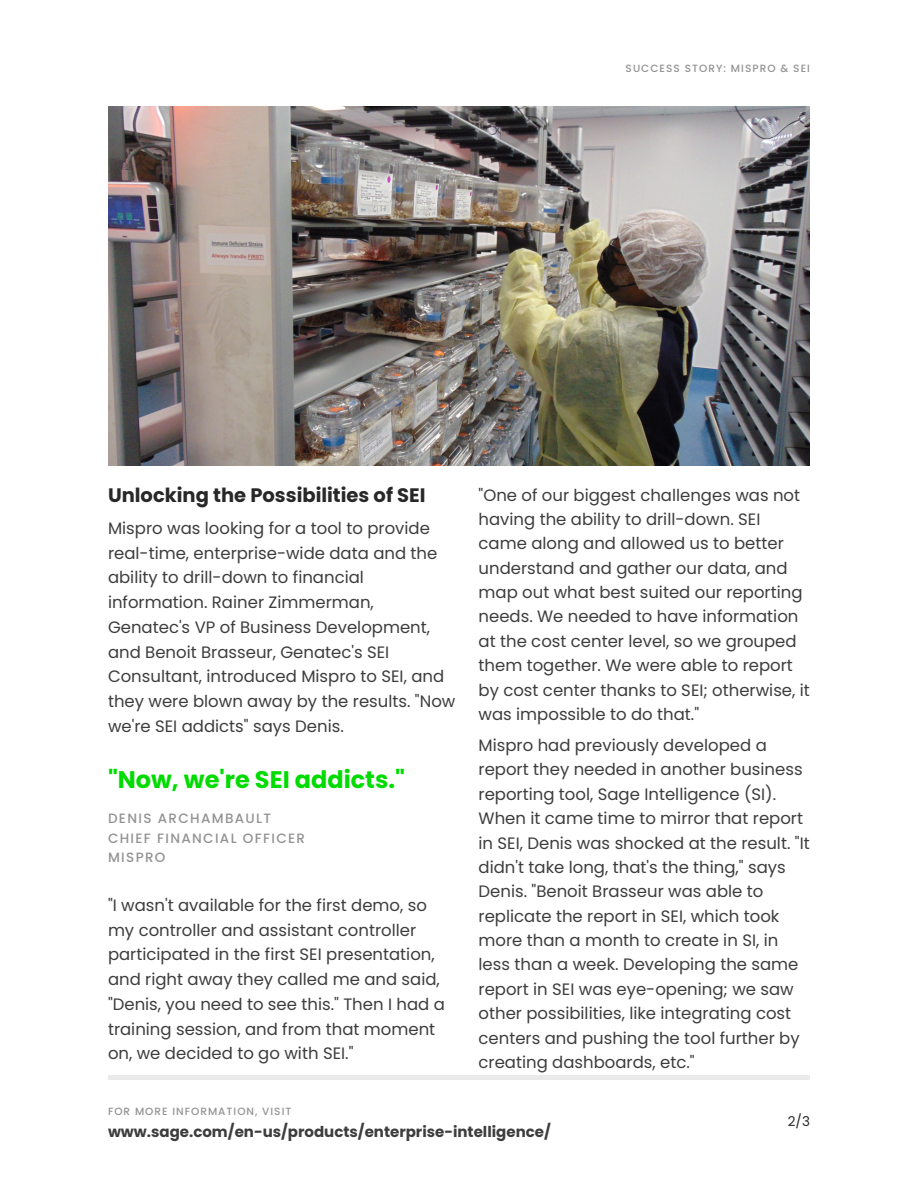
<style>
.page{position:relative;width:918px;height:1188px;background:#fff}
.page>*{position:absolute;margin:0;border:0;box-sizing:border-box;transform-origin:0 0}
.t1{font:700 24px "Poppins";color:#00db00}
.t2{font:700 19.5px "Poppins";color:#282828}
.t3{font:16.5px/24.5px "Poppins";color:#3d3d3d}
.t4{font:700 15px "Poppins";color:#3d3d3d}
.t5{font:500 13.5px/19.2px "Poppins";letter-spacing:.1em;color:#939393}
.t6{font:13.5px "Poppins";color:#282828}
.t7{font:500 10.5px "Poppins";letter-spacing:.095em;color:#939393}
</style>
<div class="page">
<hr style="left:108px;top:1075px;width:702px;height:4px;background:#eaeaea">
<img style="left:108px;top:107px;width:702px;height:358px">
<p class="t7" style="left:626px;top:61px;width:186px">SUCCESS STORY: MISPRO &amp; SEI</p>
<p class="t2" style="left:108px;top:482px;width:319px">Unlocking the Possibilities of SEI</p>
<p class="t3" style="left:108px;top:516px;width:349px">Mispro was looking for a tool to provide real-time, enterprise-wide data and the ability to drill-down to financial information. Rainer Zimmerman, Genatec's VP of Business Development, and Benoit Brasseur, Genatec's SEI Consultant, introduced Mispro to SEI, and they were blown away by the results. "Now we're SEI addicts" says Denis.</p>
<h1 class="t1" style="left:108px;top:763px;width:299px">"Now, we're SEI addicts."</h1>
<p class="t5" style="left:108px;top:809px;width:199px">DENIS ARCHAMBAULT<br>CHIEF FINANCIAL OFFICER<br>MISPRO</p>
<p class="t3" style="left:108px;top:893px;width:338px">"I wasn't available for the first demo, so my controller and assistant controller participated in the first SEI presentation, and right away they called me and said, "Denis, you need to see this." Then I had a training session, and from that moment on, we decided to go with SEI."</p>
<p class="t3" style="left:479px;top:483px;width:333px">"One of our biggest challenges was not having the ability to drill-down. SEI came along and allowed us to better understand and gather our data, and map out what best suited our reporting needs. We needed to have information at the cost center level, so we grouped them together. We were able to report by cost center thanks to SEI; otherwise, it was impossible to do that."</p>
<p class="t3" style="left:479px;top:733px;width:333px">Mispro had previously developed a report they needed in another business reporting tool, Sage Intelligence (SI).<br>When it came time to mirror that report in SEI, Denis was shocked at the result. "It didn't take long, that's the thing," says Denis. "Benoit Brasseur was able to replicate the report in SEI, which took more than a month to create in SI, in less than a week. Developing the same report in SEI was eye-opening; we saw other possibilities, like integrating cost centers and pushing the tool further by creating dashboards, etc."</p>
<p class="t7" style="left:108px;top:1104px;width:185px">FOR MORE INFORMATION, VISIT</p>
<p class="t4" style="left:108px;top:1121px;width:444px">www.sage.com/en-us/products/enterprise-intelligence/</p>
<p class="t6" style="left:788px;top:1112px;width:24px">2/3</p>
</div>
